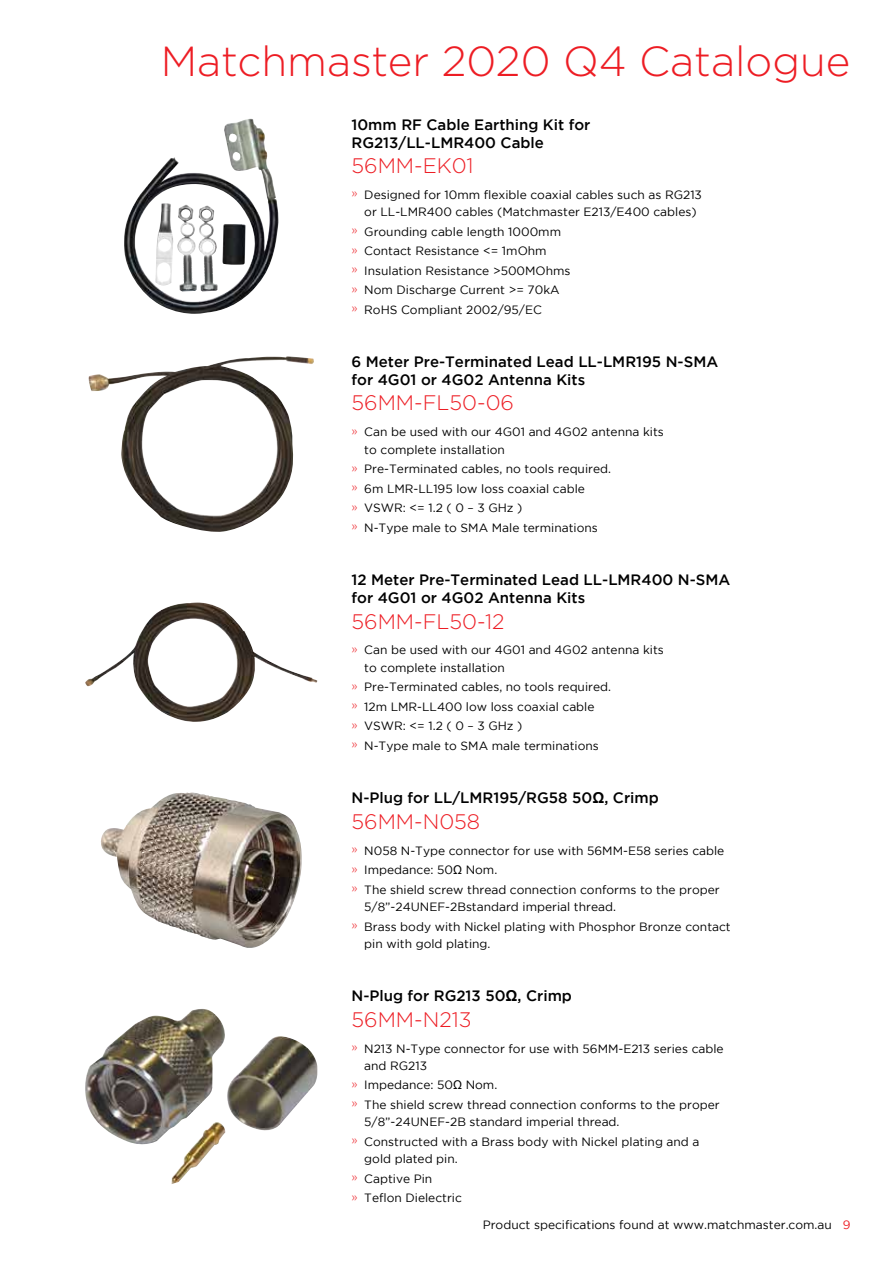
<style>
.page{position:relative;width:893px;height:1263px;background:#fff}
.page>*{position:absolute;margin:0;border:0;box-sizing:border-box;transform-origin:0 0}
.t1{font:300 42px "Gotham";color:#ed1d24}
.t2{font:300 21px "Gotham";color:#ed1d24}
.t3{font:500 15px/18px "Gotham";color:#000}
.t4{font:12px/19.5px "Gotham";color:#000}
.s1{font-weight:300;color:#ed1d24}
.s2{font-family:"Arial";font-weight:700}
.s3{font-family:"Arial"}
.s4{color:#ed1d24}
</style>
<div class="page">
<img style="left:124px;top:119px;width:155px;height:195px">
<img style="left:88px;top:356px;width:226px;height:176px">
<img style="left:85px;top:602px;width:232px;height:120px">
<img style="left:101px;top:792px;width:201px;height:156px">
<img style="left:85px;top:1009px;width:233px;height:175px">
<h1 class="t1" style="left:161px;top:35px;width:691px">Matchmaster 2020 Q4 Catalogue</h1>
<p class="t3" style="left:351px;top:115px;width:240px">10mm RF Cable Earthing Kit for<br>RG213/LL-LMR400 Cable</p>
<h2 class="t2" style="left:351px;top:152px;width:124px">56MM-EK01</h2>
<p class="t4" style="left:364px;top:186px;width:339px;line-height:17.4px;text-indent:-13px"><span class="s1">»</span> Designed for 10mm flexible coaxial cables such as RG213 or LL-LMR400 cables (Matchmaster E213/E400 cables)</p>
<p class="t4" style="left:351px;top:221px;width:221px"><span class="s1">»</span> Grounding cable length 1000mm<br><span class="s1">»</span> Contact Resistance &lt;= 1mOhm<br><span class="s1">»</span> Insulation Resistance &gt;500MOhms <span class="s1">»</span> Nom Discharge Current &gt;= 70kA<br><span class="s1">»</span> RoHS Compliant 2002/95/EC</p>
<p class="t3" style="left:351px;top:353px;width:368px">6 Meter Pre-Terminated Lead LL-LMR195 N-SMA for 4G01 or 4G02 Antenna Kits</p>
<h2 class="t2" style="left:351px;top:390px;width:164px">56MM-FL50-06</h2>
<p class="t4" style="left:364px;top:423px;width:301px;line-height:17.4px;text-indent:-13px"><span class="s1">»</span> Can be used with our 4G01 and 4G02 antenna kits to complete installation</p>
<p class="t4" style="left:351px;top:459px;width:261px"><span class="s1">»</span> Pre-Terminated cables, no tools required. <span class="s1">»</span> 6m LMR-LL195 low loss coaxial cable<br><span class="s1">»</span> VSWR: &lt;= 1.2 ( 0 – 3 GHz )<br><span class="s1">»</span> N-Type male to SMA Male terminations</p>
<p class="t3" style="left:351px;top:571px;width:380px">12 Meter Pre-Terminated Lead LL-LMR400 N-SMA for 4G01 or 4G02 Antenna Kits</p>
<h2 class="t2" style="left:351px;top:608px;width:154px">56MM-FL50-12</h2>
<p class="t4" style="left:364px;top:641px;width:301px;line-height:17.4px;text-indent:-13px"><span class="s1">»</span> Can be used with our 4G01 and 4G02 antenna kits to complete installation</p>
<p class="t4" style="left:351px;top:677px;width:261px"><span class="s1">»</span> Pre-Terminated cables, no tools required. <span class="s1">»</span> 12m LMR-LL400 low loss coaxial cable<br><span class="s1">»</span> VSWR: &lt;= 1.2 ( 0 – 3 GHz )<br><span class="s1">»</span> N-Type male to SMA male terminations</p>
<p class="t3" style="left:351px;top:789px;width:309px">N-Plug for LL/LMR195/RG58 50<span class="s2">Ω</span>, Crimp</p>
<h2 class="t2" style="left:351px;top:808px;width:130px">56MM-N058</h2>
<p class="t4" style="left:351px;top:840px;width:374px"><span class="s1">»</span> N058 N-Type connector for use with 56MM-E58 series cable <span class="s1">»</span> Impedance: 50<span class="s3">Ω</span> Nom.<br><span class="s1">»</span> The shield screw thread connection conforms to the proper</p>
<p class="t4" style="left:351px;top:897px;width:381px;text-indent:13px">5/8”-24UNEF-2Bstandard imperial thread.<br><span class="s1">»</span> Brass body with Nickel plating with Phosphor Bronze contact</p>
<p class="t4" style="left:364px;top:934px;width:128px">pin with gold plating.</p>
<p class="t3" style="left:351px;top:987px;width:222px">N-Plug for RG213 50<span class="s2">Ω</span>, Crimp</p>
<h2 class="t2" style="left:351px;top:1006px;width:122px">56MM-N213</h2>
<p class="t4" style="left:364px;top:1039px;width:361px;line-height:17.4px;text-indent:-13px"><span class="s1">»</span> N213 N-Type connector for use with 56MM-E213 series cable and RG213</p>
<p class="t4" style="left:351px;top:1075px;width:370px"><span class="s1">»</span> Impedance: 50<span class="s3">Ω</span> Nom.<br><span class="s1">»</span> The shield screw thread connection conforms to the proper</p>
<p class="t4" style="left:351px;top:1112px;width:349px;text-indent:13px">5/8”-24UNEF-2B standard imperial thread.<br><span class="s1">»</span> Constructed with a Brass body with Nickel plating and a</p>
<p class="t4" style="left:351px;top:1149px;width:112px;text-indent:13px">gold plated pin. <span class="s1">»</span> Captive Pin<br><span class="s1">»</span> Teflon Dielectric</p>
<p class="t4" style="left:483px;top:1215px;width:369px">Product specifications found at www.matchmaster.com.au <span class="s4">9</span></p>
</div>
